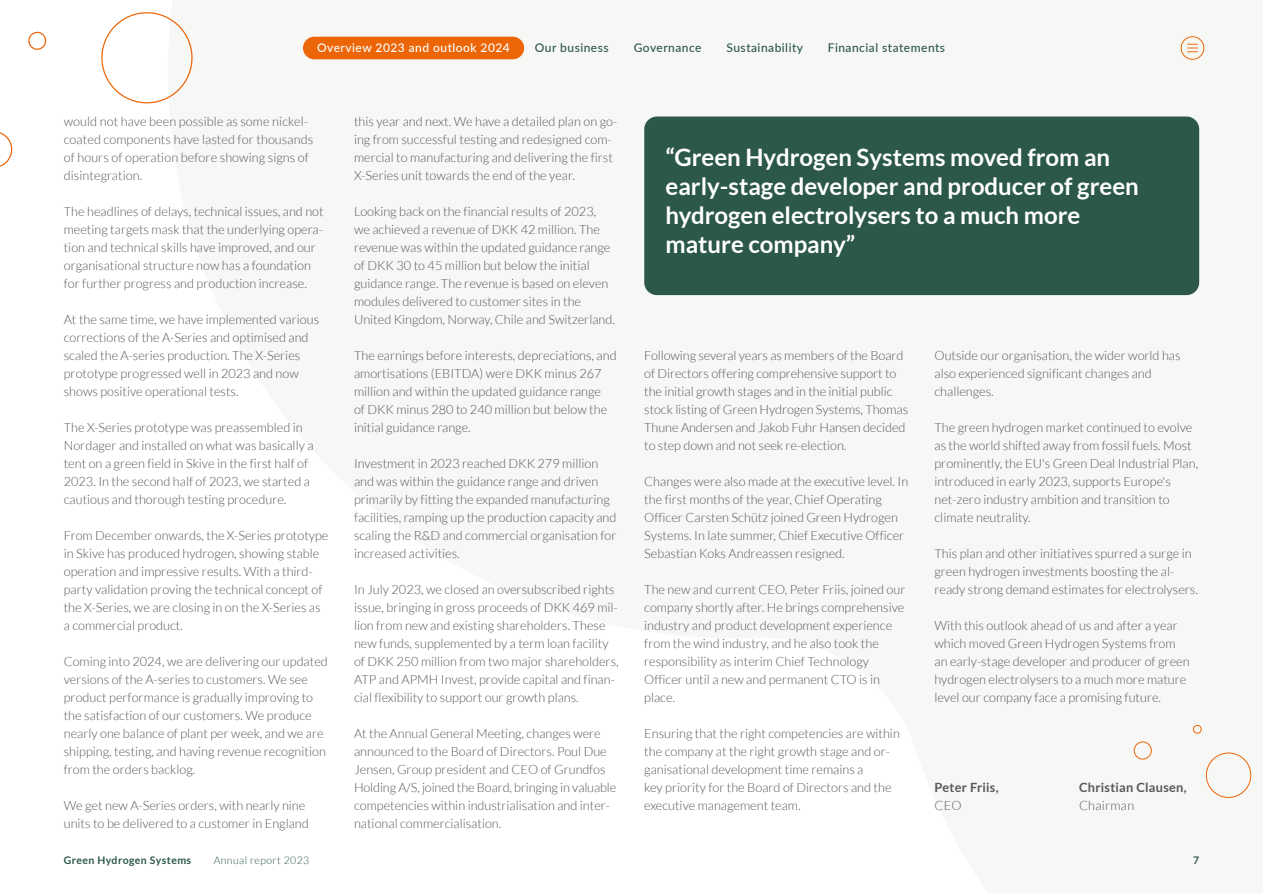
<style>
.page{position:relative;width:1263px;height:893px;background:#fff}
.page>*{position:absolute;margin:0;border:0;box-sizing:border-box;transform-origin:0 0}
.t1{font:700 24px/28.8px "Lato";color:#fff}
.t2{font:300 12.75px/18px "Lato";color:#575757}
.t3{font:700 12.75px "Lato";letter-spacing:.02em;color:#575757}
.t4{font:300 12.75px "Lato";letter-spacing:.02em;color:#575757}
.t5{font:500 12px "Lato";letter-spacing:.04em;color:#2c574b}
.t6{font:500 12px "Lato";letter-spacing:.04em;color:#fff}
.t7{font:700 10.5px "Lato";letter-spacing:.04em;color:#2c574b}
.t8{font:300 10.5px "Lato";letter-spacing:.04em;color:#2c574b}
</style>
<div class="page">
<div style="left:303px;top:37px;width:221px;height:22px;background:#ec6608;border-radius:11px"></div>
<svg style="left:101px;top:12px;width:92px;height:92px"></svg>
<svg style="left:0;top:132px;width:13px;height:35px"></svg>
<svg style="left:28px;top:31px;width:19px;height:19px"></svg>
<div style="left:1205px;top:752px;width:46px;height:46px;border:1px solid #ec6608;border-radius:50%"></div>
<div style="left:1134px;top:741px;width:18px;height:19px;border:1px solid #ec6608;border-radius:50%"></div>
<svg style="left:1192px;top:724px;width:10px;height:10px"></svg>
<div style="left:644px;top:117px;width:555px;height:178px;background:#2c574b;border-radius:13px"></div>
<div style="left:1181px;top:36px;width:23px;height:24px;border:1px solid #ec6608;border-radius:50%"></div>
<svg style="left:1187px;top:44px;width:10px;height:8px"></svg>
<p class="t6" style="left:317px;top:39px;width:194px">Overview 2023 and outlook 2024</p>
<p class="t5" style="left:535px;top:39px;width:75px">Our business</p>
<p class="t5" style="left:634px;top:39px;width:69px">Governance</p>
<p class="t5" style="left:726px;top:39px;width:78px">Sustainability</p>
<p class="t5" style="left:828px;top:39px;width:119px">Financial statements</p>
<p class="t2" style="left:64px;top:112px;width:251px">would not have been possible as some nickel&shy;coated components have lasted for thousands of hours of operation before showing signs of disintegration.</p>
<p class="t2" style="left:64px;top:202px;width:261px">The headlines of delays, technical issues, and not meeting targets mask that the underlying opera&shy;tion and technical skills have improved, and our organisational structure now has a foundation for further progress and production increase.</p>
<p class="t2" style="left:64px;top:311px;width:257px">At the same time, we have implemented various corrections of the A-Series and optimised and scaled the A-series production. The X-Series prototype progressed well in 2023 and now shows positive operational tests.</p>
<p class="t2" style="left:64px;top:419px;width:251px">The X-Series prototype was preassembled in Nordager and installed on what was basically a tent on a green field in Skive in the first half of 2023. In the second half of 2023, we started a cautious and thorough testing procedure.</p>
<p class="t2" style="left:64px;top:527px;width:266px">From December onwards, the X-Series prototype in Skive has produced hydrogen, showing stable operation and impressive results. With a third&shy;party validation proving the technical concept of the X-Series, we are closing in on the X-Series as a commercial product.</p>
<p class="t2" style="left:64px;top:653px;width:266px">Coming into 2024, we are delivering our updated versions of the A-series to customers. We see product performance is gradually improving to the satisfaction of our customers. We produce nearly one balance of plant per week, and we are shipping, testing, and having revenue recognition from the orders backlog.</p>
<p class="t2" style="left:64px;top:797px;width:246px">We get new A-Series orders, with nearly nine units to be delivered to a customer in England</p>
<p class="t2" style="left:354px;top:113px;width:265px">this year and next. We have a detailed plan on go&shy;ing from successful testing and redesigned com&shy;mercial to manufacturing and delivering the first X-Series unit towards the end of the year.</p>
<p class="t2" style="left:354px;top:203px;width:262px">Looking back on the financial results of 2023, we achieved a revenue of DKK 42 million. The revenue was within the updated guidance range of DKK 30 to 45 million but below the initial guidance range. The revenue is based on eleven modules delivered to customer sites in the United Kingdom, Norway, Chile and Switzerland.</p>
<p class="t2" style="left:354px;top:347px;width:264px">The earnings before interests, depreciations, and amortisations (EBITDA) were DKK minus 267 million and within the updated guidance range<br>of DKK minus 280 to 240 million but below the initial guidance range.</p>
<p class="t2" style="left:354px;top:455px;width:264px">Investment in 2023 reached DKK 279 million and was within the guidance range and driven primarily by fitting the expanded manufacturing facilities, ramping up the production capacity and scaling the R&amp;D and commercial organisation for increased activities.</p>
<p class="t2" style="left:354px;top:581px;width:266px">In July 2023, we closed an oversubscribed rights issue, bringing in gross proceeds of DKK 469 mil&shy;lion from new and existing shareholders. These new funds, supplemented by a term loan facility of DKK 250 million from two major shareholders, ATP and APMH Invest, provide capital and finan&shy;cial flexibility to support our growth plans.</p>
<p class="t2" style="left:354px;top:725px;width:264px">At the Annual General Meeting, changes were announced to the Board of Directors. Poul Due Jensen, Group president and CEO of Grundfos Holding A/S, joined the Board, bringing in valuable competencies within industrialisation and inter&shy;national commercialisation.</p>
<h1 class="t1" style="left:665px;top:143px;width:475px">“Green Hydrogen Systems moved from an early-stage developer and producer of green hydrogen electrolysers to a much more mature company”</h1>
<p class="t2" style="left:644px;top:347px;width:265px">Following several years as members of the Board of Directors offering comprehensive support to the initial growth stages and in the initial public stock listing of Green Hydrogen Systems, Thomas Thune Andersen and Jakob Fuhr Hansen decided to step down and not seek re-election.</p>
<p class="t2" style="left:644px;top:473px;width:265px">Changes were also made at the executive level. In the first months of the year, Chief Operating Officer Carsten Schütz joined Green Hydrogen Systems. In late summer, Chief Executive Officer Sebastian Koks Andreassen resigned.</p>
<p class="t2" style="left:644px;top:581px;width:263px">The new and current CEO, Peter Friis, joined our company shortly after. He brings comprehensive industry and product development experience from the wind industry, and he also took the responsibility as interim Chief Technology Officer until a new and permanent CTO is in place.</p>
<p class="t2" style="left:644px;top:725px;width:257px">Ensuring that the right competencies are within the company at the right growth stage and or&shy;ganisational development time remains a<br>key priority for the Board of Directors and the executive management team.</p>
<p class="t2" style="left:934px;top:347px;width:248px">Outside our organisation, the wider world has also experienced significant changes and challenges.</p>
<p class="t2" style="left:934px;top:419px;width:265px">The green hydrogen market continued to evolve as the world shifted away from fossil fuels. Most prominently, the EU's Green Deal Industrial Plan, introduced in early 2023, supports Europe's net-zero industry ambition and transition to climate neutrality.</p>
<p class="t2" style="left:934px;top:545px;width:265px">This plan and other initiatives spurred a surge in green hydrogen investments boosting the al&shy;ready strong demand estimates for electrolysers.</p>
<p class="t2" style="left:934px;top:617px;width:257px">With this outlook ahead of us and after a year which moved Green Hydrogen Systems from an early-stage developer and producer of green hydrogen electrolysers to a much more mature level our company face a promising future.</p>
<p class="t3" style="left:934px;top:780px;width:66px">Peter Friis,</p>
<p class="t2" style="left:934px;top:796px;width:29px">CEO</p>
<p class="t3" style="left:1079px;top:780px;width:109px">Christian Clausen,</p>
<p class="t4" style="left:1079px;top:799px;width:57px">Chairman</p>
<p class="t7" style="left:64px;top:854px;width:129px">Green Hydrogen Systems</p>
<p class="t8" style="left:214px;top:855px;width:97px">Annual report 2023</p>
<p class="t7" style="left:1193px;top:854px;width:8px">7</p>
</div>
